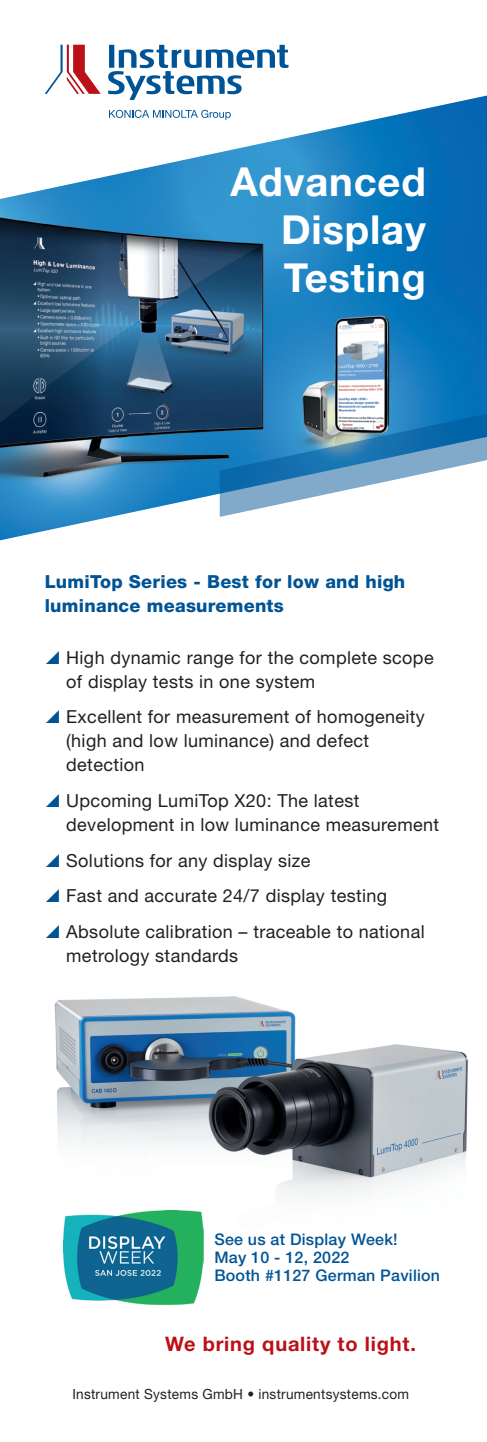
<style>
.page{position:relative;width:487px;height:1442px;background:#fff}
.page>*{position:absolute;margin:0;border:0;box-sizing:border-box;transform-origin:0 0}
.t1{font:700 40px/48px "Helvetica Neue LT Std";letter-spacing:.02em;color:#fff;text-align:justify}
.t2{font:700 20px "Helvetica Neue LT Std";letter-spacing:.04em;color:#bb1018}
.t3{font:18px/24px "Helvetica Neue LT Std";letter-spacing:.02em;color:#231f20}
.t4{font:800 18px/24px "Helvetica Neue LT Std";letter-spacing:.015em;color:#005495}
.t5{font:500 16px/18px "Helvetica Neue LT Std";letter-spacing:.015em;color:#005495}
.t6{font:14px "Helvetica Neue LT Std";letter-spacing:.02em;color:#231f20}
</style>
<div class="page">
<img style="left:54px;top:996px;width:414px;height:249px">
<img style="left:0;top:93px;width:487px;height:448px">
<svg style="left:220px;top:351px;width:267px;height:166px"></svg>
<svg style="left:45px;top:45px;width:56px;height:49px"></svg>
<svg style="left:108px;top:45px;width:180px;height:55px"></svg>
<svg style="left:109px;top:110px;width:122px;height:10px"></svg>
<img style="left:64px;top:1210px;width:139px;height:93px">
<h1 class="t1" style="left:281px;top:157px;width:146px;text-indent:-51px">Advanced Display Testing</h1>
<p class="t4" style="left:45px;top:569px;width:362px">LumiTop Series - Best for low and high luminance measurements</p>
<p class="t3" style="left:66px;top:645px;width:369px">High dynamic range for the complete scope of display tests in one system</p>
<p class="t3" style="left:66px;top:704px;width:360px">Excellent for measurement of homogeneity (high and low luminance) and defect detection</p>
<p class="t3" style="left:66px;top:788px;width:374px">Upcoming LumiTop X20: The latest development in low luminance measurement</p>
<p class="t3" style="left:66px;top:842px;width:360px;line-height:35.6px">Solutions for any display size<br>Fast and accurate 24/7 display testing<br>Absolute calibration – traceable to national</p>
<p class="t3" style="left:66px;top:942px;width:173px">metrology standards</p>
<p class="t5" style="left:214px;top:1229px;width:227px">See us at Display Week!<br>May 10 - 12, 2022<br>Booth #1127 German Pavilion</p>
<p class="t2" style="left:165px;top:1331px;width:252px">We bring quality to light.</p>
<p class="t6" style="left:72px;top:1384px;width:338px">Instrument Systems GmbH • instrumentsystems.com</p>
</div>
